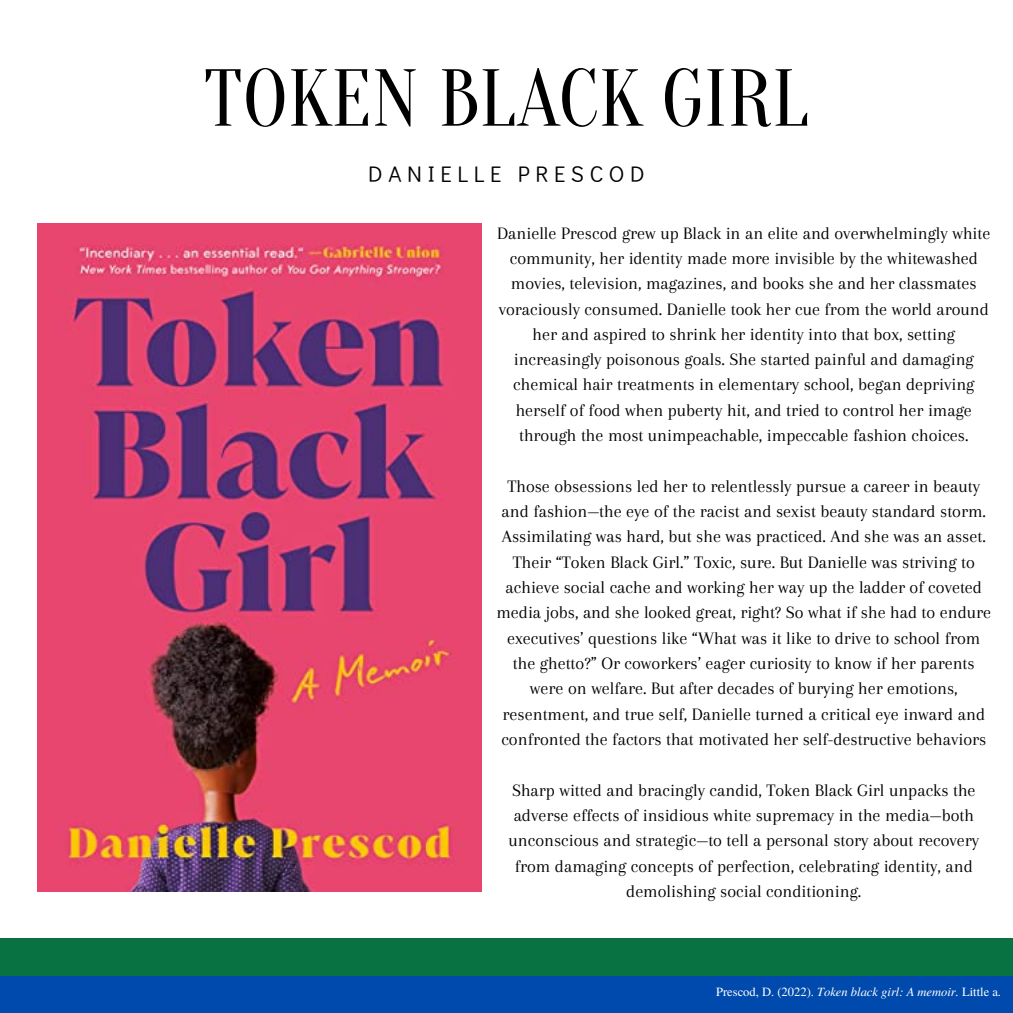
<style>
.page{position:relative;width:1013px;height:1013px;background:#fff}
.page>*{position:absolute;margin:0;border:0;box-sizing:border-box;transform-origin:0 0}
.t1{font:80.62px "Oranienbaum";color:#000}
.t2{font:22.5px "Didact Gothic";letter-spacing:.25em;color:#000}
.t3{font:18.12px/25.2px "Arapey";color:#000;text-align:center}
.t4{font:12.5px "Te X Gyre Termes";color:#fff}
.s1{font-style:italic}
</style>
<div class="page">
<div style="left:0;top:975px;width:1012px;height:37px;background:#004aad"></div>
<div style="left:0;top:938px;width:1012px;height:37px;background:#087243"></div>
<img style="left:37px;top:223px;width:444px;height:668px">
<p class="t1" style="left:203px;top:53px;width:608px">TOKEN BLACK GIRL</p>
<p class="t2" style="left:368px;top:158px;width:278px">DANIELLE PRESCOD</p>
<p class="t3" style="left:497px;top:220px;width:494px">Danielle Prescod grew up Black in an elite and overwhelmingly white community, her identity made more invisible by the whitewashed movies, television, magazines, and books she and her classmates voraciously consumed. Danielle took her cue from the world around her and aspired to shrink her identity into that box, setting increasingly poisonous goals. She started painful and damaging chemical hair treatments in elementary school, began depriving herself of food when puberty hit, and tried to control her image through the most unimpeachable, impeccable fashion choices.</p>
<p class="t3" style="left:496px;top:473px;width:496px">Those obsessions led her to relentlessly pursue a career in beauty and fashion—the eye of the racist and sexist beauty standard storm.<br>Assimilating was hard, but she was practiced. And she was an asset.<br>Their “Token Black Girl.” Toxic, sure. But Danielle was striving to achieve social cache and working her way up the ladder of coveted media jobs, and she looked great, right? So what if she had to endure executives’ questions like “What was it like to drive to school from the ghetto?” Or coworkers’ eager curiosity to know if her parents were on welfare. But after decades of burying her emotions, resentment, and true self, Danielle turned a critical eye inward and confronted the factors that motivated her self-destructive behaviors</p>
<p class="t3" style="left:508px;top:777px;width:472px">Sharp witted and bracingly candid, Token Black Girl unpacks the adverse effects of insidious white supremacy in the media—both unconscious and strategic—to tell a personal story about recovery from damaging concepts of perfection, celebrating identity, and demolishing social conditioning.</p>
<p class="t4" style="left:716px;top:983px;width:286px">Prescod, D. (2022). <span class="s1">Token black girl: A memoir.</span> Little a.</p>
</div>
